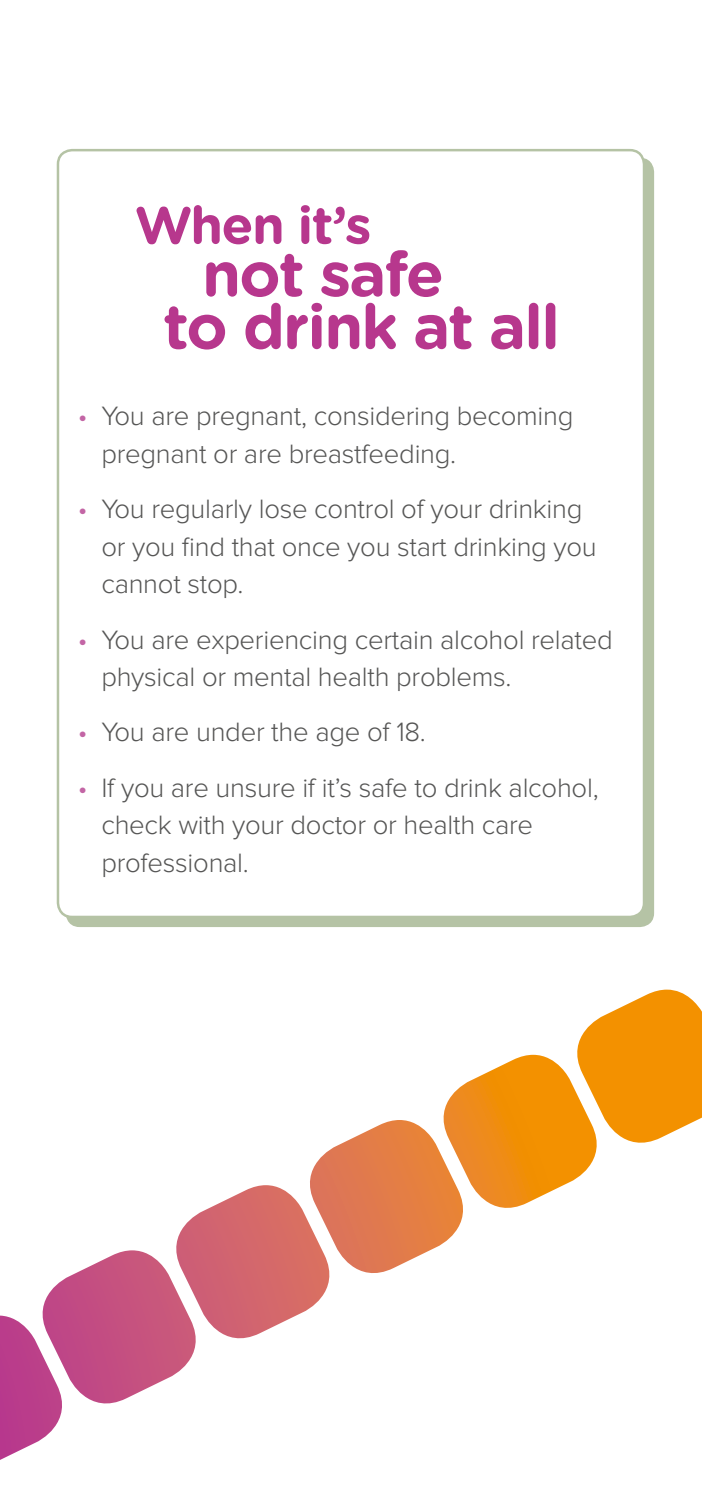
<style>
.page{position:relative;width:702px;height:1489px;background:#fff}
.page>*{position:absolute;margin:0;border:0;box-sizing:border-box;transform-origin:0 0}
.t1{font:700 62.5px/52.5px "Gotham Rounded";letter-spacing:-.03em;color:#b7378d}
.t2{font:700 52.5px "Gotham Rounded";letter-spacing:-.03em;color:#b7378d}
.t3{font:300 27.5px/37.5px "Proxima Nova";letter-spacing:-.01em;color:#565655}
.s1{color:#c365a5}
</style>
<div class="page">
<div style="left:66px;top:158px;width:588px;height:769px;background:#b5c3a5;border-radius:14px"></div>
<div style="left:58px;top:150px;width:586px;height:766px;background:#fff;border-radius:14px"></div>
<svg style="left:0;top:989px;width:702px;height:470px"></svg>
<h2 class="t2" style="left:135px;top:187px;width:238px">When it’s</h2>
<h1 class="t1" style="left:163px;top:245px;width:398px;text-indent:39px">not safe<br>to drink at all</h1>
<p class="t3" style="left:101px;top:398px;width:473px;text-indent:-23px"><span class="s1">•</span> You are pregnant, considering becoming pregnant or are breastfeeding.</p>
<p class="t3" style="left:101px;top:490px;width:497px;text-indent:-23px"><span class="s1">•</span> You regularly lose control of your drinking or you find that once you start drinking you cannot stop.</p>
<p class="t3" style="left:101px;top:621px;width:513px;text-indent:-23px"><span class="s1">•</span> You are experiencing certain alcohol related physical or mental health problems.</p>
<p class="t3" style="left:78px;top:713px;width:349px"><span class="s1">•</span> You are under the age of 18.</p>
<p class="t3" style="left:101px;top:769px;width:499px;text-indent:-23px"><span class="s1">•</span> If you are unsure if it’s safe to drink alcohol, check with your doctor or health care professional.</p>
</div>
